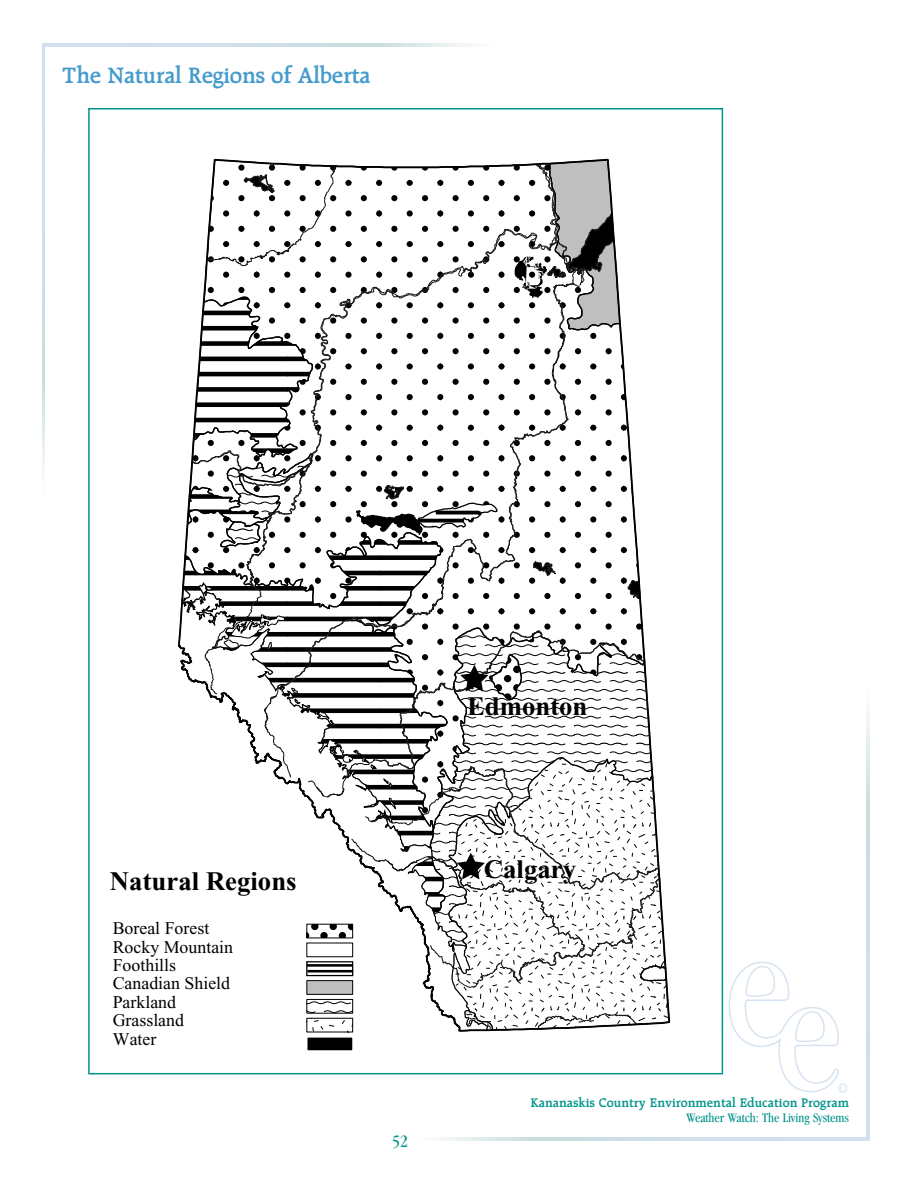
<style>
.page{position:relative;width:918px;height:1188px;background:#fff}
.page>*{position:absolute;margin:0;border:0;box-sizing:border-box;transform-origin:0 0}
.t1{font:700 26.85px "Times New Roman";color:#000}
.t2{font:600 24px "Raleigh";letter-spacing:-.015em;color:#469bcd}
.t3{font:condensed 18px "Garamond";color:#00948c}
.t4{font:17.85px/18.5px "Times New Roman";color:#000}
.t5{font:600 13.5px "Raleigh";color:#00948c}
.t6{font:condensed 13.5px "Garamond";color:#00948c}
</style>
<div class="page">
<div style="left:838px;top:1084px;width:9px;height:9px;border:1px solid #d6e4f1;border-radius:50%"></div>
<svg style="left:728px;top:961px;width:117px;height:132px"></svg>
<svg style="left:178px;top:606px;width:493px;height:427px"></svg>
<div style="left:307px;top:980px;width:46px;height:15px;background:#bfbfbf;border:1px solid #000"></div>
<div style="left:307px;top:999px;width:46px;height:14px;border:1px solid #000"></div>
<svg style="left:307px;top:1001px;width:46px;height:29px"></svg>
<div style="left:307px;top:1037px;width:46px;height:14px;background:#000"></div>
<svg style="left:181px;top:158px;width:486px;height:830px"></svg>
<h2 class="t2" style="left:62px;top:64px;width:310px">The Natural Regions of Alberta</h2>
<h1 class="t1" style="left:110px;top:871px;width:188px">Natural Regions</h1>
<p class="t4" style="left:113px;top:921px;width:122px">Boreal Forest<br>Rocky Mountain<br>Foothills<br>Canadian Shield<br>Parkland<br>Grassland</p>
<p class="t4" style="left:113px;top:1031px;width:45px">Water</p>
<h1 class="t1" style="left:467px;top:696px;width:122px">Edmonton</h1>
<h1 class="t1" style="left:484px;top:859px;width:94px">Calgary</h1>
<p class="t3" style="left:392px;top:1134px;width:17px">52</p>
<p class="t5" style="left:530px;top:1096px;width:320px">Kananaskis Country Environmental Education Program</p>
<p class="t6" style="left:686px;top:1112px;width:164px">Weather Watch: The Living Systems</p>
</div>
